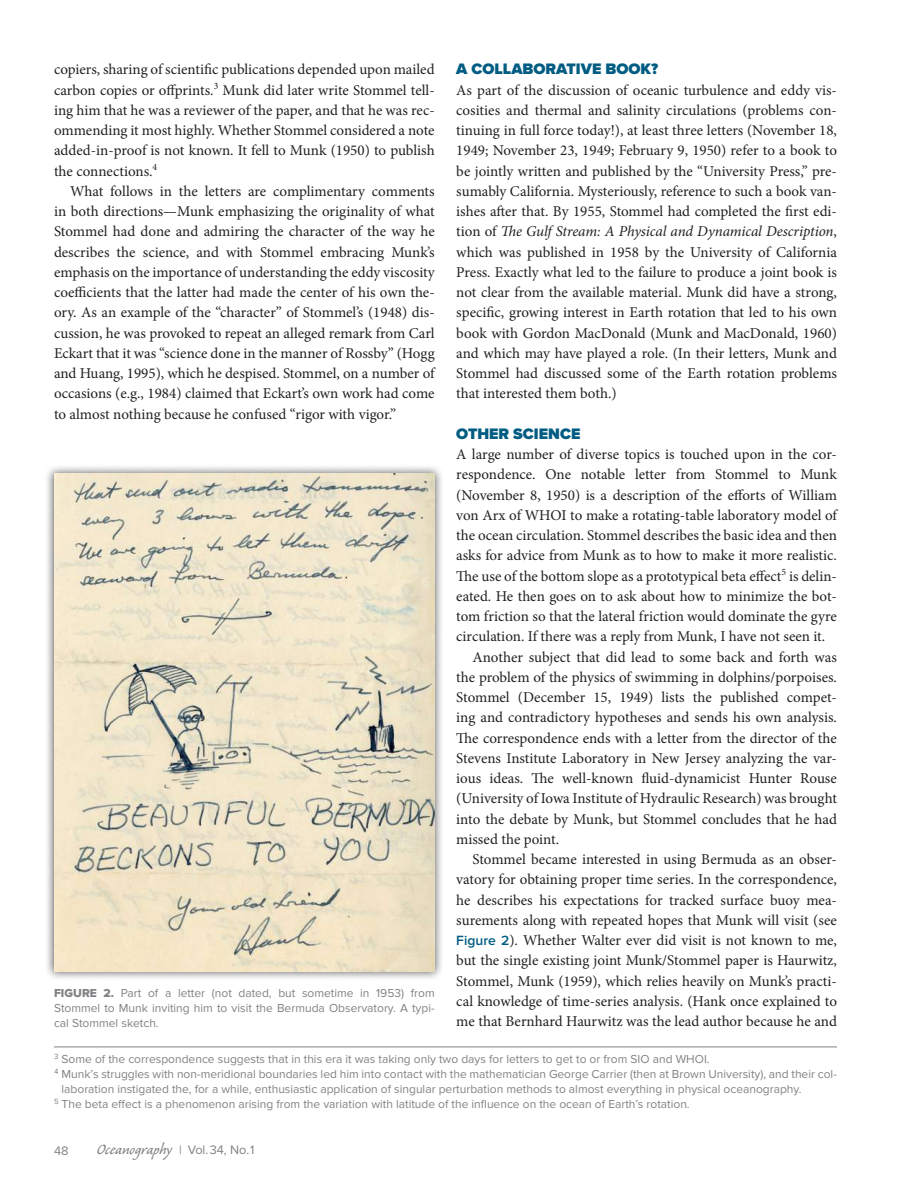
<style>
.page{position:relative;width:918px;height:1188px;background:#fff}
.page>*{position:absolute;margin:0;border:0;box-sizing:border-box;transform-origin:0 0}
.t1{font:18.75px "Caliban Std";color:#808285}
.t2{font:900 15.75px "Proxima Nova";color:#005c82}
.t3{font:15px/20.2px "Minion Pro";color:#231f20;text-align:justify}
.t4{font:12.75px "Proxima Nova";color:#808285}
.t5{font:12px/15px "Proxima Nova";color:#808285;text-align:justify}
.s1{font-style:italic}
.s2{font-family:"Proxima Nova";font-weight:600;font-size:13.8px;color:#005c82}
.s3{font-family:"Proxima Nova Extrabld"}
.s4{font-family:"Proxima Nova";font-size:12.75px}
</style>
<div class="page">
<hr style="left:54px;top:1047px;width:783px;height:1px;background:#808285">
<div style="left:45px;top:464px;width:399px;height:517px;background:#231f20;opacity:.75"></div>
<img style="left:54px;top:473px;width:381px;height:499px">
<p class="t3" style="left:54px;top:59px;width:382px">copiers, sharing of scientific publications depended upon mailed carbon copies or offprints.<sup>3</sup> Munk did later write Stommel tell&shy;ing him that he was a reviewer of the paper, and that he was rec&shy;ommending it most highly. Whether Stommel considered a note added-in-proof is not known. It fell to Munk (1950) to publish the connections.<sup>4</sup></p>
<p class="t3" style="left:54px;top:181px;width:382px;text-indent:16px">What follows in the letters are complimentary comments in both directions—Munk emphasizing the originality of what Stommel had done and admiring the character of the way he describes the science, and with Stommel embracing Munk’s emphasis on the importance of understanding the eddy viscosity coefficients that the latter had made the center of his own the&shy;ory. As an example of the “character” of Stommel’s (1948) dis&shy;cussion, he was provoked to repeat an alleged remark from Carl Eckart that it was “science done in the manner of Rossby” (Hogg and Huang, 1995), which he despised. Stommel, on a number of occasions (e.g., 1984) claimed that Eckart’s own work had come to almost nothing because he confused “rigor with vigor.”</p>
<p class="t2" style="left:456px;top:57px;width:203px">A COLLABORATIVE BOOK?</p>
<p class="t3" style="left:456px;top:80px;width:382px">As part of the discussion of oceanic turbulence and eddy vis&shy;cosities and thermal and salinity circulations (problems con&shy;tinuing in full force today!), at least three letters (November 18, 1949; November 23, 1949; February 9, 1950) refer to a book to be jointly written and published by the “University Press,” pre&shy;sumably California. Mysteriously, reference to such a book van&shy;ishes after that. By 1955, Stommel had completed the first edi&shy;tion of <span class="s1">The Gulf Stream: A Physical and Dynamical Description</span>, which was published in 1958 by the University of California Press. Exactly what led to the failure to produce a joint book is not clear from the available material. Munk did have a strong, specific, growing interest in Earth rotation that led to his own book with Gordon MacDonald (Munk and MacDonald, 1960) and which may have played a role. (In their letters, Munk and Stommel had discussed some of the Earth rotation problems that interested them both.)</p>
<p class="t2" style="left:456px;top:422px;width:126px">OTHER SCIENCE</p>
<p class="t3" style="left:456px;top:444px;width:382px">A large number of diverse topics is touched upon in the cor-</p>
<p class="t3" style="left:456px;top:464px;width:382px">respondence. One notable letter from Stommel to Munk</p>
<p class="t3" style="left:456px;top:485px;width:382px">(November 8, 1950) is a description of the efforts of William</p>
<p class="t3" style="left:456px;top:505px;width:382px">von Arx of WHOI to make a rotating-table laboratory model of</p>
<p class="t3" style="left:456px;top:525px;width:382px">the ocean circulation. Stommel describes the basic idea and then</p>
<p class="t3" style="left:456px;top:545px;width:382px">asks for advice from Munk as to how to make it more realistic.</p>
<p class="t3" style="left:456px;top:566px;width:382px">The use of the bottom slope as a prototypical beta effect<sup>5</sup> is delin-</p>
<p class="t3" style="left:456px;top:586px;width:382px">eated. He then goes on to ask about how to minimize the bot-</p>
<p class="t3" style="left:456px;top:606px;width:382px">tom friction so that the lateral friction would dominate the gyre</p>
<p class="t3" style="left:456px;top:626px;width:370px">circulation. If there was a reply from Munk, I have not seen it.</p>
<p class="t3" style="left:472px;top:647px;width:366px">Another subject that did lead to some back and forth was</p>
<p class="t3" style="left:456px;top:667px;width:382px">the problem of the physics of swimming in dolphins/porpoises.</p>
<p class="t3" style="left:456px;top:687px;width:382px">Stommel (December 15, 1949) lists the published compet-</p>
<p class="t3" style="left:456px;top:707px;width:382px">ing and contradictory hypotheses and sends his own analysis.</p>
<p class="t3" style="left:456px;top:728px;width:382px">The correspondence ends with a letter from the director of the</p>
<p class="t3" style="left:456px;top:748px;width:382px">Stevens Institute Laboratory in New Jersey analyzing the var-</p>
<p class="t3" style="left:456px;top:768px;width:382px">ious ideas. The well-known fluid-dynamicist Hunter Rouse</p>
<p class="t3" style="left:456px;top:788px;width:382px">(University of Iowa Institute of Hydraulic Research) was brought</p>
<p class="t3" style="left:456px;top:809px;width:382px">into the debate by Munk, but Stommel concludes that he had</p>
<p class="t3" style="left:456px;top:829px;width:104px">missed the point.</p>
<p class="t3" style="left:472px;top:849px;width:366px">Stommel became interested in using Bermuda as an obser-</p>
<p class="t3" style="left:456px;top:869px;width:382px">vatory for obtaining proper time series. In the correspondence,</p>
<p class="t3" style="left:456px;top:890px;width:382px">he describes his expectations for tracked surface buoy mea-</p>
<p class="t3" style="left:456px;top:910px;width:382px">surements along with repeated hopes that Munk will visit (see</p>
<p class="t3" style="left:456px;top:930px;width:382px"><span class="s2">Figure 2</span>). Whether Walter ever did visit is not known to me,</p>
<p class="t3" style="left:456px;top:950px;width:382px">but the single existing joint Munk/Stommel paper is Haurwitz,</p>
<p class="t3" style="left:456px;top:971px;width:382px">Stommel, Munk (1959), which relies heavily on Munk’s practi-</p>
<p class="t3" style="left:456px;top:991px;width:382px">cal knowledge of time-series analysis. (Hank once explained to</p>
<p class="t3" style="left:456px;top:1011px;width:382px">me that Bernhard Haurwitz was the lead author because he and</p>
<p class="t5" style="left:54px;top:1052px;width:657px"><sup>3</sup> Some of the correspondence suggests that in this era it was taking only two days for letters to get to or from SIO and WHOI.</p>
<p class="t5" style="left:54px;top:1067px;width:784px"><sup>4</sup> Munk’s struggles with non-meridional boundaries led him into contact with the mathematician George Carrier (then at Brown University), and their col-</p>
<p class="t5" style="left:62px;top:1082px;width:741px">laboration instigated the, for a while, enthusiastic application of singular perturbation methods to almost everything in physical oceanography.</p>
<p class="t5" style="left:54px;top:1097px;width:637px"><sup>5</sup> The beta effect is a phenomenon arising from the variation with latitude of the influence on the ocean of Earth’s rotation.</p>
<p class="t5" style="left:54px;top:986px;width:382px"><span class="s3">FIGURE 2.</span> Part of a letter (not dated, but sometime in 1953) from Stommel to Munk inviting him to visit the Bermuda Observatory. A typi&shy;cal Stommel sketch.</p>
<p class="t4" style="left:54px;top:1143px;width:16px">48</p>
<p class="t1" style="left:97px;top:1140px;width:159px">Oceanography <span class="s4">| Vol.34, No.1</span></p>
</div>
